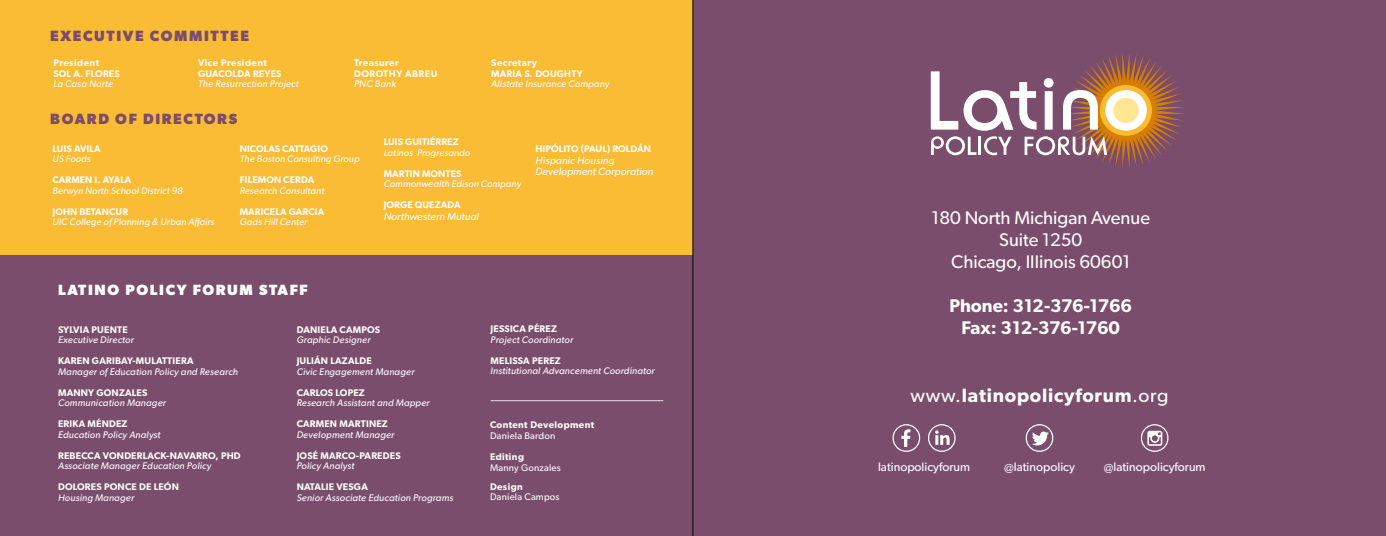
<style>
.page{position:relative;width:1386px;height:536px;background:#fff}
.page>*{position:absolute;margin:0;border:0;box-sizing:border-box;transform-origin:0 0}
.t1{font:600 19.25px "Gibson";letter-spacing:.04em;color:#fff}
.Description{font:18.38px "Gibson";color:#fff}
.Description-2{font:600 18.38px "Gibson";color:#fff}
.t2{font:700 14.88px "Gibson";letter-spacing:.11em;color:#fff}
.t3{font:700 14.88px "Gibson";letter-spacing:.11em;color:#7b4d6d}
.t4{font:700 14.88px "Gibson";letter-spacing:.11em;color:#7c4c6c}
.t5{font:12.25px "Gibson";color:#fff}
.t6{font:italic 10.5px/11.4px "Gibson";letter-spacing:.01em;color:#fff}
.t7{font:italic 9.62px "Gibson";letter-spacing:.02em;color:#fff}
.t8{font:600 9.62px "Gibson";letter-spacing:.02em;color:#fff}
.t9{font:600 9.62px "Gibson";letter-spacing:.05em;color:#fff}
.t10{font:9.62px "Gibson";letter-spacing:.02em;color:#fff}
.t11{font:600 9.62px "Gibson";letter-spacing:.04em;color:#fff}
.s1{font-weight:400}
</style>
<div class="page">
<div style="left:0;top:0;width:693px;height:536px;background:#fabb35"></div>
<div style="left:0;top:256px;width:693px;height:280px;background:#7b4d6d"></div>
<div style="left:693px;top:0;width:693px;height:536px;background:#7b4d6d"></div>
<svg style="left:931px;top:54px;width:253px;height:113px"></svg>
<svg style="left:1025px;top:424px;width:29px;height:28px"></svg>
<svg style="left:892px;top:424px;width:29px;height:28px"></svg>
<svg style="left:928px;top:424px;width:28px;height:28px"></svg>
<svg style="left:1140px;top:424px;width:29px;height:28px"></svg>
<hr style="left:693px;top:0;width:1px;height:536px;background:#000">
<hr style="left:491px;top:400px;width:172px;height:1px;background:#fff">
<p class="t3" style="left:50px;top:27px;width:200px">EXECUTIVE COMMITTEE</p>
<p class="t9" style="left:53px;top:57px;width:47px">President</p>
<p class="t8" style="left:53px;top:68px;width:68px">SOL A. FLORES</p>
<p class="t7" style="left:53px;top:78px;width:61px">La Casa Norte</p>
<p class="t9" style="left:198px;top:57px;width:70px">Vice President</p>
<p class="t8" style="left:198px;top:68px;width:85px">GUACOLDA REYES</p>
<p class="t7" style="left:198px;top:78px;width:102px">The Resurrection Project</p>
<p class="t4" style="left:50px;top:110px;width:188px">BOARD OF DIRECTORS</p>
<p class="t9" style="left:354px;top:57px;width:46px">Treasurer</p>
<p class="t9" style="left:354px;top:68px;width:85px">DOROTHY ABREU</p>
<p class="t7" style="left:354px;top:78px;width:43px">PNC Bank</p>
<p class="t9" style="left:491px;top:57px;width:47px">Secretary</p>
<p class="t8" style="left:491px;top:68px;width:93px">MARIA S. DOUGHTY</p>
<p class="t7" style="left:491px;top:78px;width:120px">Allstate Insurance Company</p>
<p class="t8" style="left:52px;top:142px;width:50px">LUIS AVILA</p>
<p class="t7" style="left:52px;top:153px;width:40px">US Foods</p>
<p class="t8" style="left:52px;top:174px;width:81px">CARMEN I. AYALA</p>
<p class="t7" style="left:52px;top:184px;width:132px">Berwyn North School District 98</p>
<p class="t8" style="left:52px;top:205px;width:77px">JOHN BETANCUR</p>
<p class="t7" style="left:52px;top:216px;width:163px">UIC College of Planning &amp; Urban Affairs</p>
<p class="t8" style="left:240px;top:142px;width:90px">NICOLAS CATTAGIO</p>
<p class="t7" style="left:240px;top:153px;width:121px">The Boston Consulting Group</p>
<p class="t8" style="left:240px;top:174px;width:76px">FILEMON CERDA</p>
<p class="t7" style="left:240px;top:184px;width:86px">Research Consultant</p>
<p class="t8" style="left:240px;top:205px;width:86px">MARICELA GARCIA</p>
<p class="t7" style="left:240px;top:216px;width:69px">Gads Hill Center</p>
<p class="t2" style="left:58px;top:281px;width:251px">LATINO POLICY FORUM STAFF</p>
<p class="t8" style="left:384px;top:136px;width:76px">LUIS GUITIÉRREZ</p>
<p class="t7" style="left:384px;top:147px;width:88px">Latinos Progresando</p>
<p class="t8" style="left:384px;top:168px;width:79px">MARTIN MONTES</p>
<p class="t7" style="left:384px;top:178px;width:139px">Commonwealth Edison Company</p>
<p class="t8" style="left:384px;top:199px;width:78px">JORGE QUEZADA</p>
<p class="t6" style="left:384px;top:210px;width:97px">Northwestern Mutual</p>
<p class="t8" style="left:536px;top:143px;width:117px">HIPÓLITO (PAUL) ROLDÁN</p>
<p class="t6" style="left:536px;top:154px;width:119px">Hispanic Housing<br>Development Corporation</p>
<p class="t8" style="left:58px;top:323px;width:71px">SYLVIA PUENTE</p>
<p class="t7" style="left:58px;top:334px;width:77px">Executive Director</p>
<p class="t8" style="left:58px;top:355px;width:137px">KAREN GARIBAY-MULATTIERA</p>
<p class="t7" style="left:58px;top:365px;width:182px">Manager of Education Policy and Research</p>
<p class="t8" style="left:58px;top:386px;width:91px">MANNY GONZALES</p>
<p class="t7" style="left:58px;top:397px;width:109px">Communication Manager</p>
<p class="t8" style="left:58px;top:418px;width:71px">ERIKA MÉNDEZ</p>
<p class="t7" style="left:58px;top:428px;width:104px">Education Policy Analyst</p>
<p class="t8" style="left:58px;top:449px;width:184px">REBECCA VONDERLACK-NAVARRO, PHD</p>
<p class="t7" style="left:58px;top:460px;width:155px">Associate Manager Education Policy</p>
<p class="t8" style="left:58px;top:481px;width:122px">DOLORES PONCE DE LEÓN</p>
<p class="t7" style="left:58px;top:491px;width:78px">Housing Manager</p>
<p class="t8" style="left:297px;top:323px;width:85px">DANIELA CAMPOS</p>
<p class="t7" style="left:297px;top:334px;width:75px">Graphic Designer</p>
<p class="t8" style="left:297px;top:355px;width:77px">JULIÁN LAZALDE</p>
<p class="t7" style="left:297px;top:365px;width:119px">Civic Engagement Manager</p>
<p class="t8" style="left:297px;top:386px;width:70px">CARLOS LOPEZ</p>
<p class="t7" style="left:297px;top:397px;width:135px">Research Assistant and Mapper</p>
<p class="t8" style="left:297px;top:418px;width:93px">CARMEN MARTINEZ</p>
<p class="t7" style="left:297px;top:428px;width:99px">Development Manager</p>
<p class="t8" style="left:297px;top:449px;width:106px">JOSÉ MARCO-PAREDES</p>
<p class="t7" style="left:297px;top:460px;width:59px">Policy Analyst</p>
<p class="t8" style="left:297px;top:481px;width:73px">NATALIE VESGA</p>
<p class="t7" style="left:297px;top:491px;width:158px">Senior Associate Education Programs</p>
<p class="t8" style="left:491px;top:323px;width:68px">JESSICA PÉREZ</p>
<p class="t7" style="left:491px;top:333px;width:84px">Project Coordinator</p>
<p class="t8" style="left:491px;top:354px;width:72px">MELISSA PEREZ</p>
<p class="t7" style="left:491px;top:365px;width:166px">Institutional Advancement Coordinator</p>
<p class="t11" style="left:490px;top:419px;width:106px">Content Development</p>
<p class="t10" style="left:490px;top:429px;width:67px">Daniela Bardon</p>
<p class="t11" style="left:490px;top:451px;width:35px">Editing</p>
<p class="t10" style="left:490px;top:461px;width:72px">Manny Gonzales</p>
<p class="t8" style="left:490px;top:480px;width:34px">Design</p>
<p class="t10" style="left:490px;top:491px;width:71px">Daniela Campos</p>
<p class="Description" style="left:931px;top:207px;width:220px">180 North Michigan Avenue</p>
<p class="Description" style="left:999px;top:229px;width:85px">Suite 1250</p>
<p class="Description" style="left:951px;top:251px;width:181px">Chicago, Illinois 60601</p>
<p class="Description-2" style="left:950px;top:294px;width:184px">Phone: 312-376-1766</p>
<p class="Description-2" style="left:961px;top:316px;width:160px">Fax: 312-376-1760</p>
<p class="t1" style="left:910px;top:384px;width:260px"><span class="s1">www.</span>latinopolicyforum<span class="s1">.org</span></p>
<p class="t5" style="left:878px;top:459px;width:94px">latinopolicyforum</p>
<p class="t5" style="left:1004px;top:459px;width:72px">@latinopolicy</p>
<p class="t5" style="left:1104px;top:459px;width:103px">@latinopolicyforum</p>
</div>
